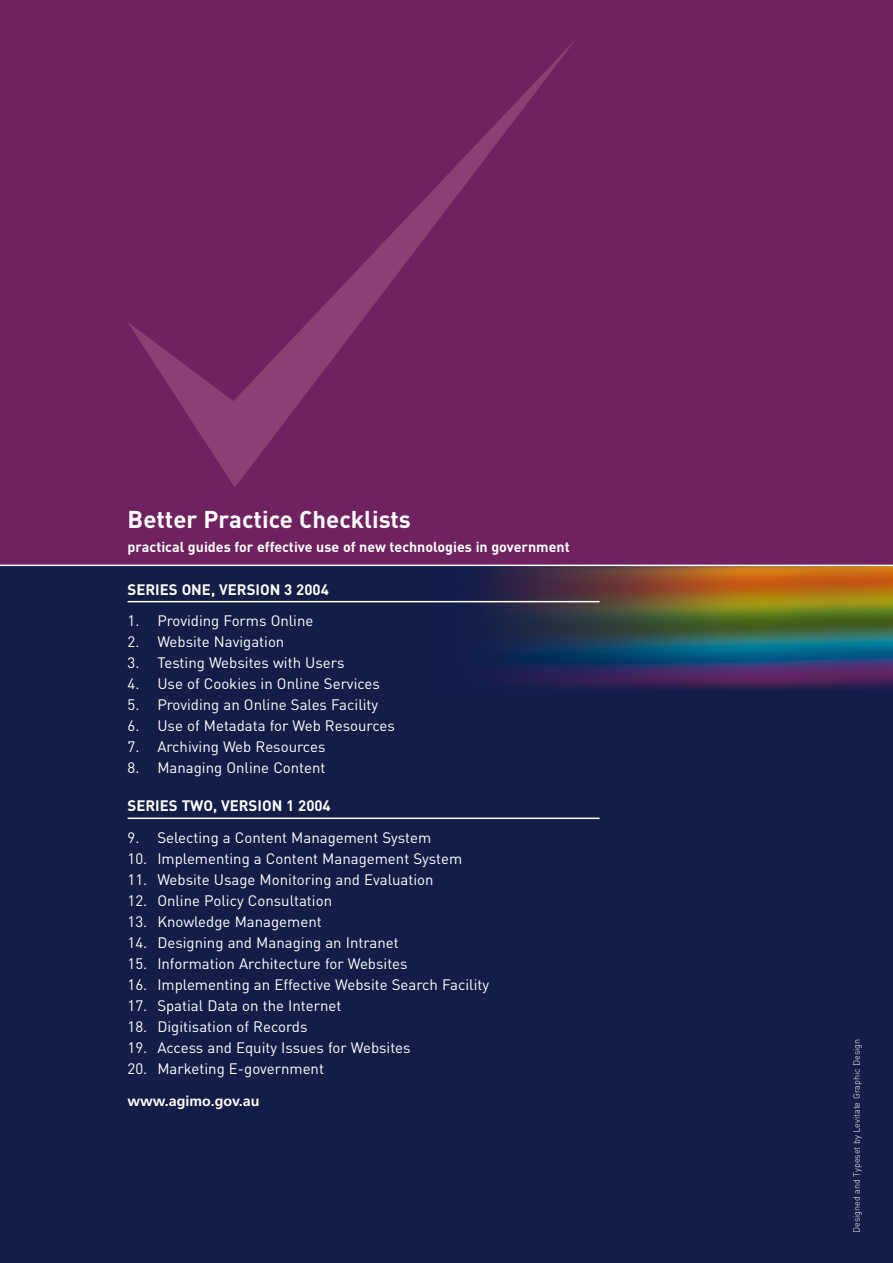
<style>
.page{position:relative;width:893px;height:1263px;background:#fff}
.page>*{position:absolute;margin:0;border:0;box-sizing:border-box;transform-origin:0 0}
.t1{font:700 24px "DIN";color:#fff}
.t2{font:15px "DIN";color:#fff}
.t3{font:700 15px "DIN";color:#fff}
.t4{font:700 14.25px "DIN";color:#fff}
.t5{font:700 14.25px "Frutiger LT Std";color:#fff}
.t6{font:300 9px "DIN";color:#fff}
</style>
<div class="page">
<div style="left:0;top:565px;width:893px;height:698px;background:#131d47"></div>
<img style="left:435px;top:566px;width:458px;height:124px">
<div style="left:0;top:0;width:893px;height:565px;background:#70215f"></div>
<svg style="left:128px;top:40px;width:447px;height:447px"></svg>
<hr style="left:0;top:565px;width:893px;height:1px;background:#fff">
<hr style="left:128px;top:601px;width:472px;height:1px;background:#fff">
<hr style="left:128px;top:817px;width:472px;height:2px;background:#fff">
<h1 class="t1" style="left:128px;top:504px;width:285px">Better Practice Checklists</h1>
<p class="t4" style="left:128px;top:538px;width:444px">practical guides for effective use of new technologies in government</p>
<p class="t3" style="left:128px;top:579px;width:203px">SERIES ONE, VERSION 3 2004</p>
<p class="t2" style="left:128px;top:611px;width:187px">1. Providing Forms Online</p>
<p class="t2" style="left:128px;top:632px;width:158px">2. Website Navigation</p>
<p class="t2" style="left:128px;top:653px;width:218px">3. Testing Websites with Users</p>
<p class="t2" style="left:128px;top:674px;width:254px">4. Use of Cookies in Online Services</p>
<p class="t2" style="left:128px;top:695px;width:252px">5. Providing an Online Sales Facility</p>
<p class="t2" style="left:128px;top:716px;width:269px">6. Use of Metadata for Web Resources</p>
<p class="t2" style="left:128px;top:737px;width:199px">7. Archiving Web Resources</p>
<p class="t2" style="left:128px;top:758px;width:199px">8. Managing Online Content</p>
<p class="t3" style="left:128px;top:796px;width:205px">SERIES TWO, VERSION 1 2004</p>
<p class="t2" style="left:128px;top:828px;width:305px">9. Selecting a Content Management System</p>
<p class="t2" style="left:128px;top:849px;width:336px">10. Implementing a Content Management System</p>
<p class="t2" style="left:128px;top:870px;width:308px">11. Website Usage Monitoring and Evaluation</p>
<p class="t2" style="left:128px;top:891px;width:206px">12. Online Policy Consultation</p>
<p class="t2" style="left:128px;top:912px;width:196px">13. Knowledge Management</p>
<p class="t2" style="left:128px;top:933px;width:273px">14. Designing and Managing an Intranet</p>
<p class="t2" style="left:128px;top:954px;width:282px">15. Information Architecture for Websites</p>
<p class="t2" style="left:128px;top:975px;width:363px">16. Implementing an Effective Website Search Facility</p>
<p class="t2" style="left:128px;top:996px;width:215px">17. Spatial Data on the Internet</p>
<p class="t2" style="left:128px;top:1017px;width:182px">18. Digitisation of Records</p>
<p class="t2" style="left:128px;top:1038px;width:285px">19. Access and Equity Issues for Websites</p>
<p class="t2" style="left:128px;top:1059px;width:198px">20. Marketing E-government</p>
<p class="t5" style="left:128px;top:1093px;width:133px">www.agimo.gov.au</p>
<p class="t6" style="left:851px;top:1233px;width:196px;rotate:-90deg">Designed and Typeset by Levitate Graphic Design</p>
</div>
